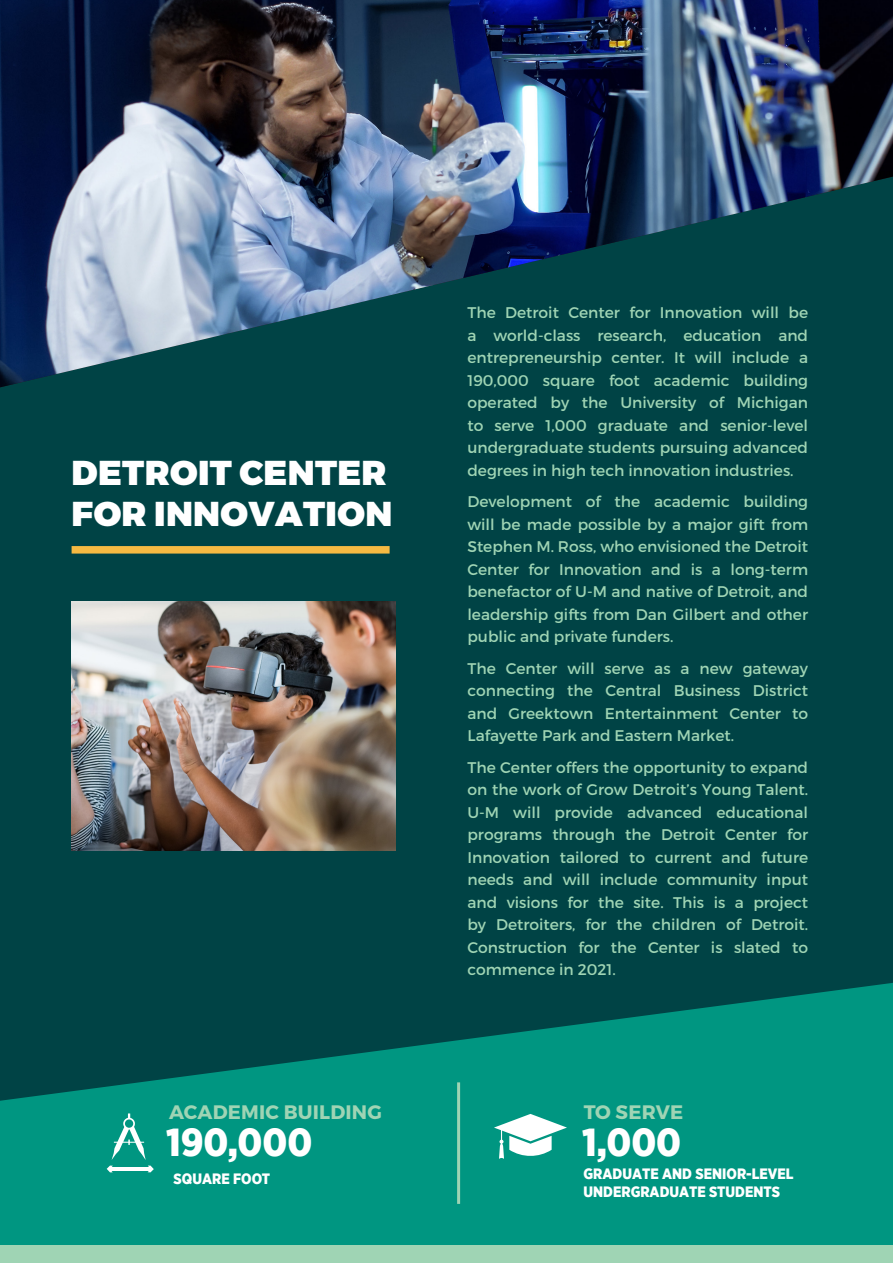
<style>
.page{position:relative;width:893px;height:1263px;background:#fff}
.page>*{position:absolute;margin:0;border:0;box-sizing:border-box;transform-origin:0 0}
.t1{font:900 39px "Gotham Narrow";color:#fff}
.Body_copy{font:900 34.5px/41.4px "Montserrat";letter-spacing:.01em;color:#fff}
.t2{font:700 19.5px "Montserrat";letter-spacing:.01em;color:#9fd4b4}
.Body_copy-2{font:15.45px/22.5px "Montserrat";color:#9fd4b4;text-align:justify}
.t3{font:900 15px/18px "Gotham Narrow";color:#fff}
</style>
<div class="page">
<div style="left:0;top:387px;width:893px;height:596px;background:#004345"></div>
<svg style="left:0;top:983px;width:893px;height:263px;background:#008273"></svg>
<img style="left:0;top:0;width:893px;height:387px">
<hr style="left:457px;top:1082px;width:3px;height:122px;background:#9fd4b4">
<svg style="left:494px;top:1114px;width:73px;height:45px"></svg>
<svg style="left:107px;top:1113px;width:47px;height:59px"></svg>
<div style="left:0;top:1246px;width:893px;height:17px;background:#9fd4b4"></div>
<div style="left:72px;top:546px;width:318px;height:8px;background:#f6b942"></div>
<img style="left:71px;top:601px;width:324px;height:249px">
<p class="Body_copy" style="left:72px;top:453px;width:322px">DETROIT CENTER<br>FOR INNOVATION</p>
<p class="t2" style="left:169px;top:1099px;width:214px">ACADEMIC BUILDING</p>
<p class="t1" style="left:166px;top:1117px;width:148px">190,000</p>
<p class="t3" style="left:174px;top:1169px;width:98px">SQUARE FOOT</p>
<p class="Body_copy-2" style="left:467px;top:301px;width:342px">The Detroit Center for Innovation will be a world-class research, education and entrepreneurship center. It will include a 190,000 square foot academic building operated by the University of Michigan to serve 1,000 graduate and senior-level undergraduate students pursuing advanced degrees in high tech innovation industries.</p>
<p class="Body_copy-2" style="left:467px;top:490px;width:342px">Development of the academic building will be made possible by a major gift from Stephen M. Ross, who envisioned the Detroit Center for Innovation and is a long-term benefactor of U-M and native of Detroit, and leadership gifts from Dan Gilbert and other public and private funders.</p>
<p class="Body_copy-2" style="left:467px;top:657px;width:342px">The Center will serve as a new gateway connecting the Central Business District and Greektown Entertainment Center to Lafayette Park and Eastern Market.</p>
<p class="Body_copy-2" style="left:467px;top:756px;width:342px">The Center offers the opportunity to expand on the work of Grow Detroit’s Young Talent.<br>U-M will provide advanced educational programs through the Detroit Center for Innovation tailored to current and future needs and will include community input and visions for the site. This is a project by Detroiters, for the children of Detroit.<br>Construction for the Center is slated to commence in 2021.</p>
<p class="t2" style="left:584px;top:1099px;width:101px">TO SERVE</p>
<p class="t1" style="left:582px;top:1117px;width:101px">1,000</p>
<p class="t3" style="left:583px;top:1165px;width:212px">GRADUATE AND SENIOR-LEVEL<br>UNDERGRADUATE STUDENTS</p>
</div>
